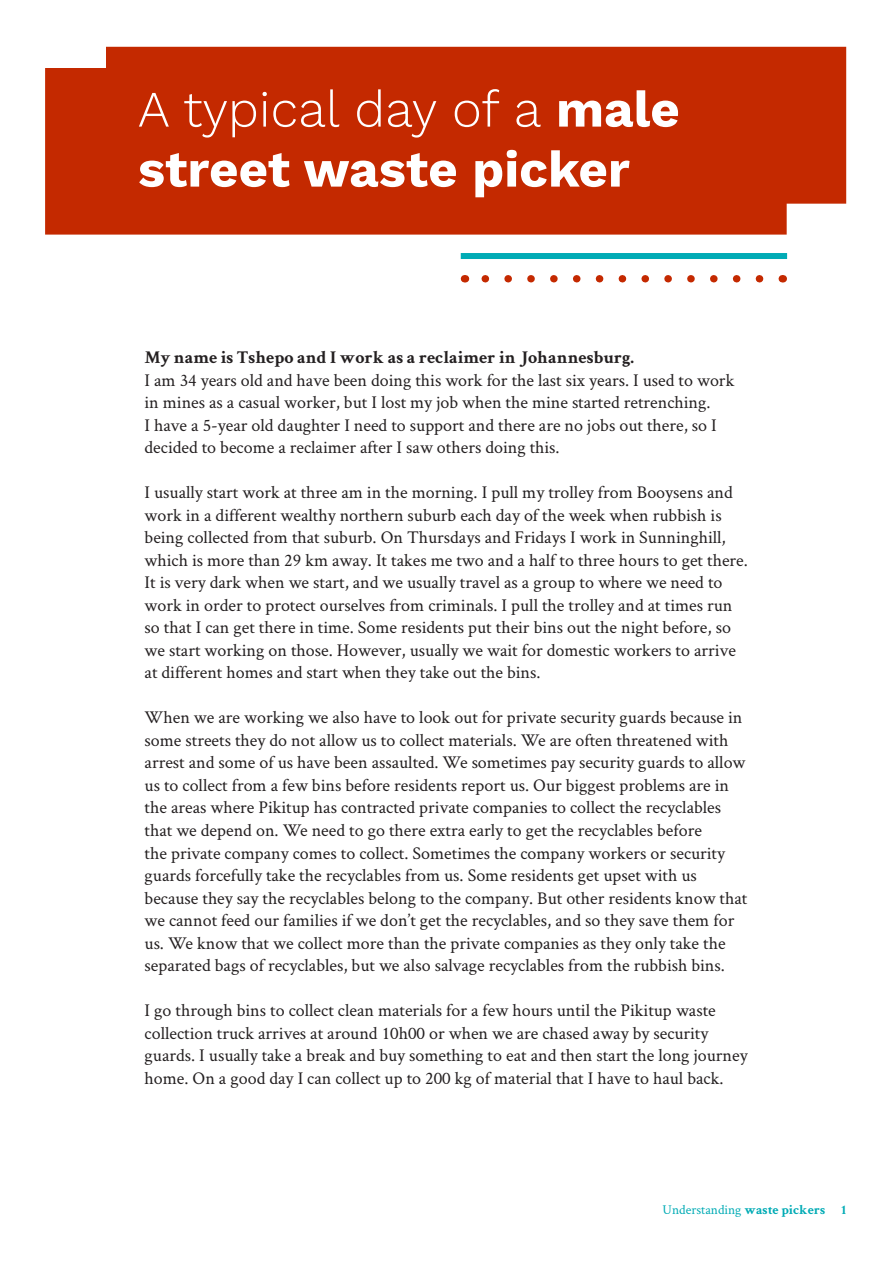
<style>
.page{position:relative;width:893px;height:1263px;background:#fff}
.page>*{position:absolute;margin:0;border:0;box-sizing:border-box;transform-origin:0 0}
.Unido_kop_50{font:300 51px "Work Sans";color:#fff}
.Unido_kop_50-2{font:700 51px "Work Sans";color:#fff}
.Unido_brood_12_15{font:18px/22.5px "Crimson Text";color:#231f20}
.Unido_12_subkop{font:700 18px "Crimson Text";color:#231f20}
.Unido_photo_essays_b{font:13.5px "Crimson Text";color:#00abb5}
.s1{font-weight:700}
</style>
<div class="page">
<div style="left:45px;top:47px;width:801px;height:188px;background:#c42900"></div>
<div style="left:26px;top:11px;width:80px;height:57px;background:#fff"></div>
<svg style="left:481px;top:275px;width:279px;height:7px"></svg>
<div style="left:461px;top:253px;width:326px;height:6px;background:#00abb5"></div>
<p class="Unido_kop_50" style="left:138px;top:70px;width:543px">A typical day of a <span class="s1">male</span></p>
<p class="Unido_kop_50-2" style="left:138px;top:130px;width:493px">street waste picker</p>
<p class="Unido_12_subkop" style="left:145px;top:347px;width:491px">My name is Tshepo and I work as a reclaimer in Johannesburg.</p>
<p class="Unido_brood_12_15" style="left:145px;top:368px;width:591px">I am 34 years old and have been doing this work for the last six years. I used to work in mines as a casual worker, but I lost my job when the mine started retrenching.<br>I have a 5-year old daughter I need to support and there are no jobs out there, so I decided to become a reclaimer after I saw others doing this.</p>
<p class="Unido_brood_12_15" style="left:145px;top:481px;width:605px">I usually start work at three am in the morning. I pull my trolley from Booysens and work in a different wealthy northern suburb each day of the week when rubbish is being collected from that suburb. On Thursdays and Fridays I work in Sunninghill, which is more than 29 km away. It takes me two and a half to three hours to get there.<br>It is very dark when we start, and we usually travel as a group to where we need to work in order to protect ourselves from criminals. I pull the trolley and at times run so that I can get there in time. Some residents put their bins out the night before, so we start working on those. However, usually we wait for domestic workers to arrive at different homes and start when they take out the bins.</p>
<p class="Unido_brood_12_15" style="left:145px;top:706px;width:604px">When we are working we also have to look out for private security guards because in some streets they do not allow us to collect materials. We are often threatened with arrest and some of us have been assaulted. We sometimes pay security guards to allow us to collect from a few bins before residents report us. Our biggest problems are in the areas where Pikitup has contracted private companies to collect the recyclables that we depend on. We need to go there extra early to get the recyclables before<br>the private company comes to collect. Sometimes the company workers or security guards forcefully take the recyclables from us. Some residents get upset with us because they say the recyclables belong to the company. But other residents know that we cannot feed our families if we don’t get the recyclables, and so they save them for us. We know that we collect more than the private companies as they only take the separated bags of recyclables, but we also salvage recyclables from the rubbish bins.</p>
<p class="Unido_brood_12_15" style="left:145px;top:998px;width:605px">I go through bins to collect clean materials for a few hours until the Pikitup waste collection truck arrives at around 10h00 or when we are chased away by security guards. I usually take a break and buy something to eat and then start the long journey home. On a good day I can collect up to 200 kg of material that I have to haul back.</p>
<p class="Unido_photo_essays_b" style="left:663px;top:1200px;width:185px">Understanding <span class="s1">waste pickers 1</span></p>
</div>
